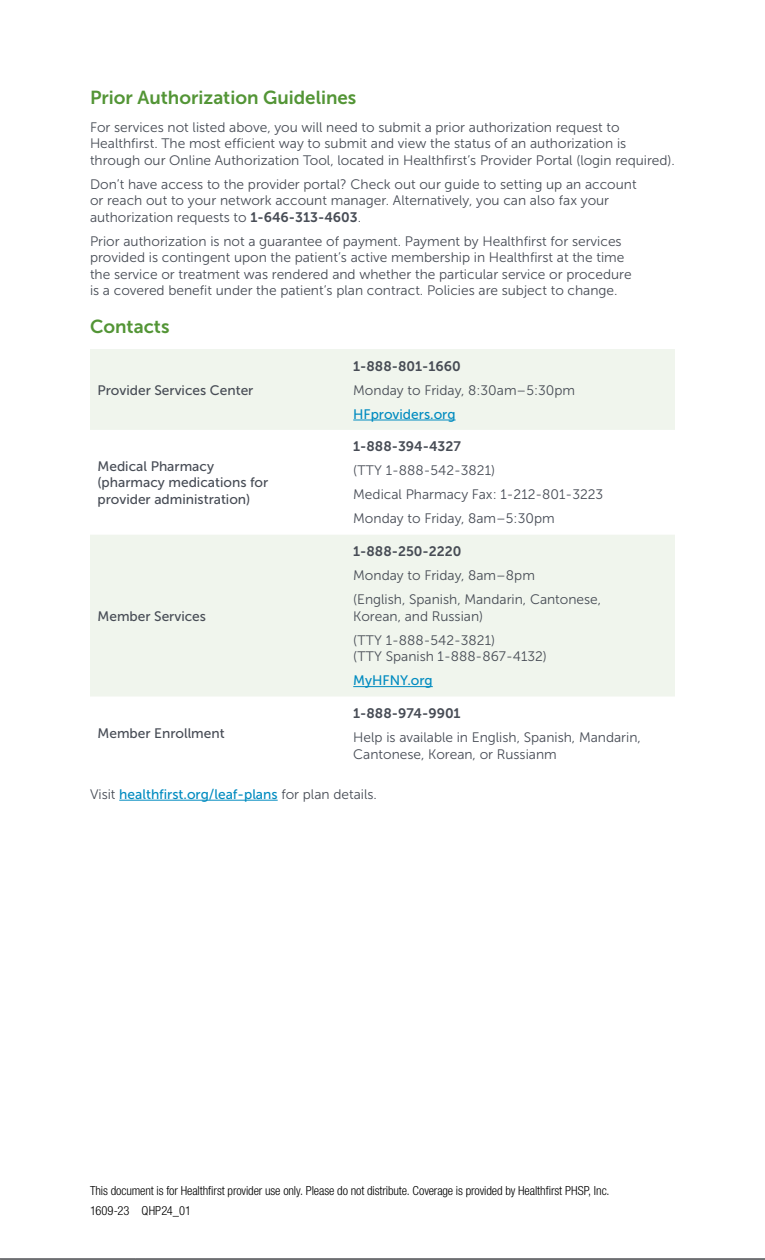
<style>
.page{position:relative;width:765px;height:1260px;background:#fff}
.page>*{position:absolute;margin:0;border:0;box-sizing:border-box;transform-origin:0 0}
.t1{font:18.75px "Museo Sans 700";color:#539536}
.t2{font:13.75px/16.5px "Museo Sans 300";color:#474c55}
.t3{font:13.75px/16.5px "Museo Sans 500";color:#474c55}
.t4{font:13.75px "Museo Sans 500";color:#008bc0}
.t5{font:13.75px "Museo Sans 700";color:#474c55}
.t6{font:300 condensed 12.5px/20px "Helvetica Neue LT Std";letter-spacing:-.01em;color:#000}
.s1{font-family:"Museo Sans 700"}
.s2{font-family:"Museo Sans 300";color:#474c55}
</style>
<div class="page">
<hr style="left:119px;top:800px;width:159px;height:1px;background:#008bc0">
<svg style="left:90px;top:349px;width:585px;height:347px;fill:#f0f5ed"></svg>
<hr style="left:353px;top:420px;width:103px;height:1px;background:#008bc0">
<hr style="left:353px;top:686px;width:80px;height:1px;background:#008bc0">
<hr style="left:135px;top:1259px;width:630px;height:1px;background:#6d6e71">
<hr style="left:0;top:1259px;width:135px;height:1px;background:#6d6e71">
<hr style="left:0;top:1258px;width:135px;height:1px;background:#6d6e71">
<hr style="left:135px;top:1258px;width:315px;height:1px;background:#6d6e71">
<hr style="left:450px;top:1258px;width:315px;height:1px;background:#6d6e71">
<h1 class="t1" style="left:90px;top:87px;width:268px">Prior Authorization Guidelines</h1>
<p class="t2" style="left:90px;top:119px;width:587px">For services not listed above, you will need to submit a prior authorization request to<br>Healthfirst. The most efficient way to submit and view the status of an authorization is through our Online Authorization Tool, located in Healthfirst’s Provider Portal (login required).</p>
<p class="t2" style="left:90px;top:176px;width:548px">Don’t have access to the provider portal? Check out our guide to setting up an account or reach out to your network account manager. Alternatively, you can also fax your authorization requests to <span class="s1">1-646-313-4603</span>.</p>
<p class="t2" style="left:90px;top:233px;width:543px">Prior authorization is not a guarantee of payment. Payment by Healthfirst for services provided is contingent upon the patient’s active membership in Healthfirst at the time the service or treatment was rendered and whether the particular service or procedure is a covered benefit under the patient’s plan contract. Policies are subject to change.</p>
<h1 class="t1" style="left:90px;top:316px;width:81px">Contacts</h1>
<p class="t3" style="left:98px;top:382px;width:157px">Provider Services Center</p>
<p class="t3" style="left:98px;top:458px;width:172px">Medical Pharmacy (pharmacy medications for provider administration)</p>
<p class="t3" style="left:98px;top:608px;width:110px">Member Services</p>
<p class="t5" style="left:353px;top:358px;width:109px">1-888-801-1660</p>
<p class="t2" style="left:353px;top:382px;width:223px">Monday to Friday, 8:30am–5:30pm</p>
<p class="t4" style="left:353px;top:406px;width:104px">HFproviders.org</p>
<p class="t5" style="left:353px;top:439px;width:109px">1-888-394-4327</p>
<p class="t2" style="left:353px;top:459px;width:252px;line-height:24px">(TTY 1-888-542-3821)<br>Medical Pharmacy Fax: 1-212-801-3223<br>Monday to Friday, 8am–5:30pm</p>
<p class="t5" style="left:353px;top:544px;width:110px">1-888-250-2220</p>
<p class="t2" style="left:353px;top:564px;width:250px;line-height:24px">Monday to Friday, 8am–8pm<br>(English, Spanish, Mandarin, Cantonese,</p>
<p class="t2" style="left:353px;top:604px;width:143px;line-height:24px">Korean, and Russian) (TTY 1-888-542-3821)</p>
<p class="t2" style="left:353px;top:648px;width:195px">(TTY Spanish 1-888-867-4132)</p>
<p class="t4" style="left:353px;top:673px;width:81px">MyHFNY.org</p>
<p class="t5" style="left:353px;top:706px;width:109px">1-888-974-9901</p>
<p class="t2" style="left:353px;top:729px;width:289px">Help is available in English, Spanish, Mandarin,<br>Cantonese, Korean, or Russianm</p>
<p class="t4" style="left:90px;top:787px;width:288px"><span class="s2">Visit</span> healthfirst.org/leaf-plans <span class="s2">for plan details.</span></p>
<p class="t3" style="left:98px;top:725px;width:129px">Member Enrollment</p>
<p class="t6" style="left:90px;top:1180px;width:521px">This document is for Healthfirst provider use only. Please do not distribute. Coverage is provided by Healthfirst PHSP, Inc.<br>1609‑23 QHP24_01</p>
</div>
